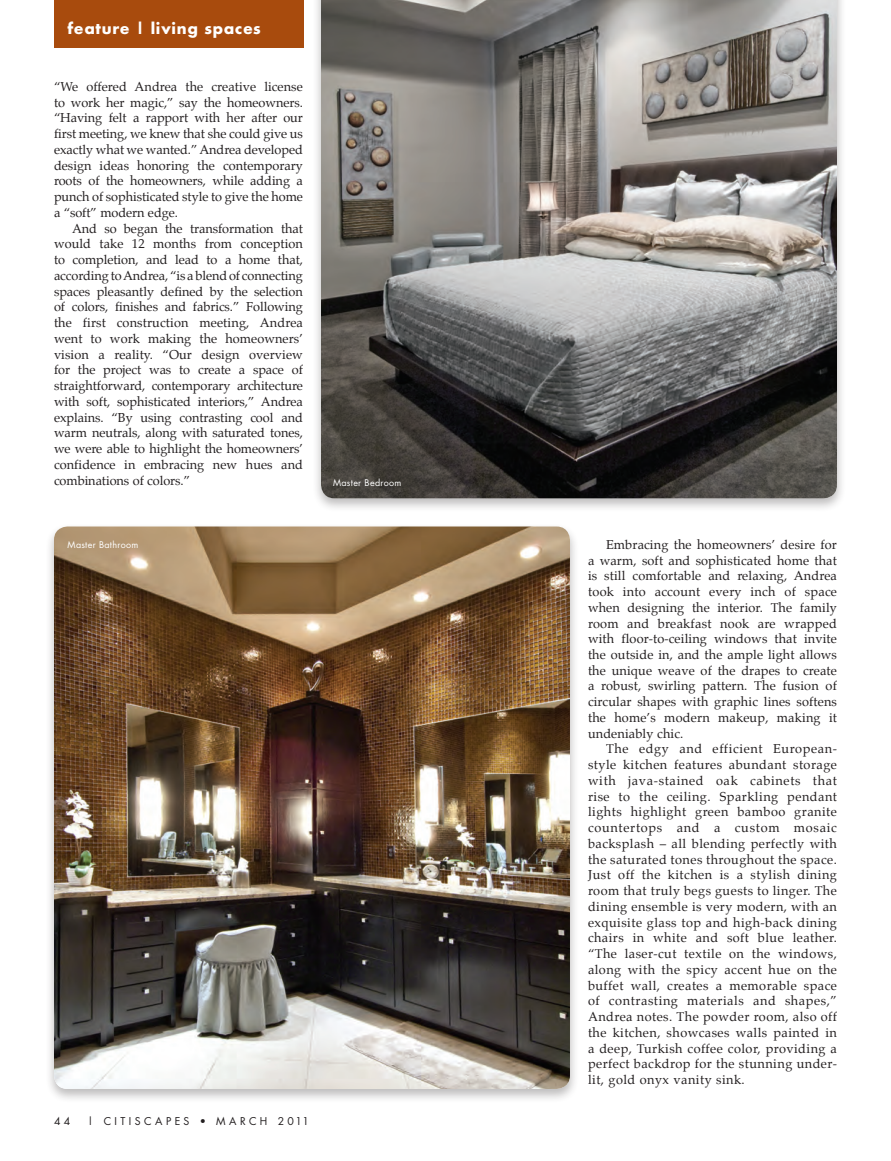
<style>
.page{position:relative;width:891px;height:1161px;background:#fff}
.page>*{position:absolute;margin:0;border:0;box-sizing:border-box;transform-origin:0 0}
.t1{font:700 15px "Futura";letter-spacing:.055em;color:#fff}
.t2{font:12.75px/15.8px "Palatino";letter-spacing:.01em;color:#231f20;text-align:justify}
.t3{font:10.5px "Futura";letter-spacing:.325em;color:#231f20}
.t4{font:9px "Futura";letter-spacing:.03em;color:#fff}
</style>
<div class="page">
<div style="left:312px;top:0;width:534px;height:513px;background:#231f20;opacity:.3"></div>
<img style="left:321px;top:0;width:516px;height:498px">
<div style="left:45px;top:523px;width:534px;height:580px;background:#231f20;opacity:.3"></div>
<img style="left:54px;top:526px;width:516px;height:563px">
<div style="left:54px;top:0;width:249px;height:47px;background:#a84b0d"></div>
<p class="t1" style="left:68px;top:18px;width:195px">feature | living spaces</p>
<p class="t2" style="left:54px;top:79px;width:251px">“We offered Andrea the creative license to work her magic,” say the homeowners. “Having felt a rapport with her after our first meeting, we knew that she could give us exactly what we wanted.” Andrea developed design ideas honoring the contemporary roots of the homeowners, while adding a punch of sophisticated style to give the home a “soft” modern edge.</p>
<p class="t2" style="left:54px;top:220px;width:251px;text-indent:18px">And so began the transformation that would take 12 months from conception to completion, and lead to a home that, according to Andrea, “is a blend of connecting spaces pleasantly defined by the selection of colors, finishes and fabrics.” Following the first construction meeting, Andrea went to work making the homeowners’ vision a reality. “Our design overview for the project was to create a space of straightforward, contemporary architecture with soft, sophisticated interiors,” Andrea explains. “By using contrasting cool and warm neutrals, along with saturated tones, we were able to highlight the homeowners’ confidence in embracing new hues and combinations of colors.”</p>
<p class="t4" style="left:68px;top:538px;width:73px">Master Bathroom</p>
<p class="t4" style="left:333px;top:476px;width:70px">Master Bedroom</p>
<p class="t3" style="left:54px;top:1114px;width:18px">4 4</p>
<p class="t3" style="left:87px;top:1114px;width:223px">| CITISCAPES • MARCH 2011</p>
<p class="t2" style="left:588px;top:537px;width:251px;text-indent:18px">Embracing the homeowners’ desire for a warm, soft and sophisticated home that is still comfortable and relaxing, Andrea took into account every inch of space when designing the interior. The family room and breakfast nook are wrapped with floor-to-ceiling windows that invite the outside in, and the ample light allows the unique weave of the drapes to create a robust, swirling pattern. The fusion of circular shapes with graphic lines softens the home’s modern makeup, making it undeniably chic.</p>
<p class="t2" style="left:588px;top:741px;width:251px;text-indent:18px">The edgy and efficient European&shy;style kitchen features abundant storage with java-stained oak cabinets that rise to the ceiling. Sparkling pendant lights highlight green bamboo granite countertops and a custom mosaic backsplash – all blending perfectly with the saturated tones throughout the space.<br>Just off the kitchen is a stylish dining room that truly begs guests to linger. The dining ensemble is very modern, with an exquisite glass top and high-back dining chairs in white and soft blue leather. “The laser-cut textile on the windows, along with the spicy accent hue on the buffet wall, creates a memorable space of contrasting materials and shapes,” Andrea notes. The powder room, also off the kitchen, showcases walls painted in a deep, Turkish coffee color, providing a perfect backdrop for the stunning under&shy;lit, gold onyx vanity sink.</p>
</div>
